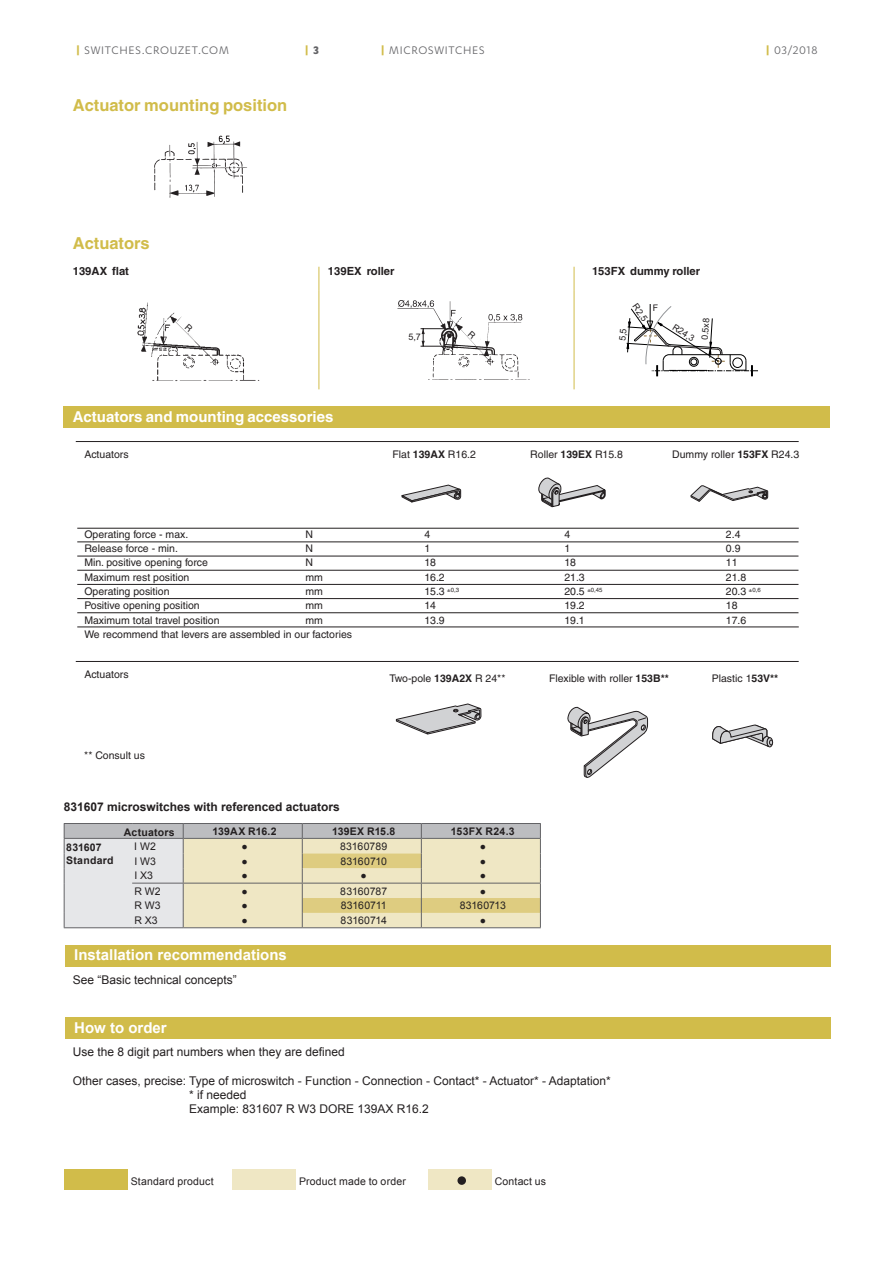
<style>
.page{position:relative;width:893px;height:1263px;background:#fff}
.page>*{position:absolute;margin:0;border:0;box-sizing:border-box;transform-origin:0 0}
.t1{font:700 16.5px "Helvetica";color:#d1bc4a}
.t2{font:700 15px "Arial";color:#fff}
.t3{font:700 15px "Helvetica";color:#fff}
.t4{font:12.75px "Karbon";letter-spacing:.06em;color:#636366}
.t5{font:700 12.75px "Karbon";color:#d1bc4a}
.t6{font:12px/14.4px "Arial";color:#231f20}
.t7{font:700 12px "Arial";color:#231f20}
.t8{font:700 11.25px "Helvetica";color:#231f20}
.t9{font:10.5px "Helvetica";color:#231f20}
.t10{font:10.5px "Arial";letter-spacing:.015em;color:#231f20}
.t11{font:700 10.5px/12.6px "Arial";letter-spacing:.02em;color:#231f20}
.t12{font:10.5px "Arial";letter-spacing:-.01em;color:#231f20}
.t13{font:700 10.5px "Arial";color:#231f20}
.t14{font:9px "Arial";color:#231f20}
.t15{font:6px "Helvetica";color:#231f20}
.s1{font-weight:700;color:#d1bc4a}
.s2{color:#636366}
.s3{font-weight:700}
.s4{font-size:10.5px}
</style>
<div class="page">
<img style="left:154px;top:135px;width:93px;height:63px">
<hr style="left:319px;top:290px;width:1px;height:99px;background:#d1bc4a">
<hr style="left:574px;top:290px;width:1px;height:99px;background:#d1bc4a">
<img style="left:137px;top:302px;width:123px;height:80px">
<img style="left:397px;top:300px;width:133px;height:80px">
<div style="left:399px;top:347px;width:34px;height:21px;background:#fff"></div>
<div style="left:438px;top:355px;width:20px;height:21px;background:#fff"></div>
<div style="left:456px;top:369px;width:6px;height:7px;background:#fff"></div>
<div style="left:434px;top:364px;width:6px;height:7px;background:#fff"></div>
<svg style="left:421px;top:328px;width:25px;height:19px"></svg>
<div style="left:64px;top:406px;width:766px;height:22px;background:#d1bc4a"></div>
<hr style="left:76px;top:441px;width:723px;height:1px;background:#231f20">
<hr style="left:77px;top:541px;width:721px;height:1px;background:#231f20">
<hr style="left:77px;top:556px;width:721px;height:1px;background:#231f20">
<hr style="left:77px;top:528px;width:722px;height:1px;background:#231f20">
<hr style="left:77px;top:570px;width:721px;height:1px;background:#231f20">
<hr style="left:77px;top:584px;width:721px;height:1px;background:#231f20">
<hr style="left:77px;top:598px;width:721px;height:1px;background:#231f20">
<hr style="left:77px;top:612px;width:721px;height:1px;background:#231f20">
<hr style="left:77px;top:626px;width:722px;height:1px;background:#231f20">
<hr style="left:76px;top:661px;width:723px;height:1px;background:#231f20">
<svg style="left:567px;top:706px;width:81px;height:72px"></svg>
<svg style="left:712px;top:724px;width:61px;height:24px"></svg>
<svg style="left:396px;top:703px;width:85px;height:31px"></svg>
<svg style="left:401px;top:484px;width:61px;height:19px"></svg>
<svg style="left:538px;top:478px;width:68px;height:29px"></svg>
<svg style="left:690px;top:485px;width:78px;height:17px"></svg>
<svg style="left:64px;top:823px;width:477px;height:105px;background:#ded8bf"></svg>
<svg style="left:65px;top:966px;width:764px;height:1px"></svg>
<div style="left:64px;top:1017px;width:765px;height:22px;background:#d1bc4a"></div>
<div style="left:65px;top:945px;width:765px;height:21px;background:#d1bc4a"></div>
<div style="left:64px;top:1170px;width:64px;height:20px;background:#d1bc4a"></div>
<div style="left:232px;top:1170px;width:64px;height:20px;background:#efe7c4"></div>
<div style="left:428px;top:1170px;width:63px;height:20px;background:#efe7c4"></div>
<div style="left:457px;top:1176px;width:9px;height:9px;background:#231f20;border-radius:50%"></div>
<svg style="left:177px;top:314px;width:24px;height:25px"></svg>
<svg style="left:456px;top:318px;width:25px;height:26px"></svg>
<svg style="left:626px;top:304px;width:132px;height:72px"></svg>
<p class="t4" style="left:76px;top:43px;width:154px"><span class="s1">|</span> SWITCHES.CROUZET.COM</p>
<p class="t5" style="left:305px;top:43px;width:16px">| <span class="s2">3</span></p>
<p class="t4" style="left:381px;top:43px;width:105px"><span class="s1">|</span> MICROSWITCHES</p>
<h1 class="t1" style="left:73px;top:95px;width:216px">Actuator mounting position</h1>
<h1 class="t1" style="left:73px;top:233px;width:78px">Actuators</h1>
<p class="t8" style="left:73px;top:264px;width:58px">139AX flat</p>
<p class="t8" style="left:328px;top:264px;width:68px">139EX roller</p>
<p class="t8" style="left:592px;top:264px;width:110px">153FX dummy roller</p>
<h2 class="t3" style="left:73px;top:407px;width:262px">Actuators and mounting accessories</h2>
<p class="t14" style="left:408px;top:330px;width:14px">5,7</p>
<p class="t14" style="left:639px;top:301px;width:21px;rotate:55deg">R2,5</p>
<p class="t14" style="left:677px;top:321px;width:26px;rotate:33deg">R24,3</p>
<p class="t14" style="left:699px;top:339px;width:24px;rotate:-86deg">0.5x8</p>
<p class="t4" style="left:766px;top:43px;width:53px"><span class="s1">|</span> 03/2018</p>
<p class="t9" style="left:84px;top:449px;width:46px">Actuators</p>
<p class="t9" style="left:392px;top:448px;width:85px">Flat <span class="s3">139AX</span> R16.2</p>
<p class="t9" style="left:530px;top:448px;width:94px">Roller <span class="s3">139EX</span> R15.8</p>
<p class="t9" style="left:672px;top:448px;width:129px">Dummy roller <span class="s3">153FX</span> R24.3</p>
<p class="t9" style="left:84px;top:528px;width:106px">Operating force - max.</p>
<p class="t9" style="left:305px;top:528px;width:9px">N</p>
<p class="t9" style="left:424px;top:528px;width:7px">4</p>
<p class="t9" style="left:564px;top:528px;width:7px">4</p>
<p class="t9" style="left:726px;top:528px;width:16px">2.4</p>
<p class="t9" style="left:84px;top:542px;width:95px">Release force - min.</p>
<p class="t9" style="left:305px;top:542px;width:9px">N</p>
<p class="t9" style="left:424px;top:542px;width:7px">1</p>
<p class="t9" style="left:564px;top:542px;width:7px">1</p>
<p class="t9" style="left:726px;top:542px;width:16px">0.9</p>
<p class="t9" style="left:84px;top:557px;width:125px">Min. positive opening force</p>
<p class="t9" style="left:305px;top:557px;width:9px">N</p>
<p class="t9" style="left:424px;top:557px;width:13px">18</p>
<p class="t9" style="left:564px;top:557px;width:13px">18</p>
<p class="t9" style="left:726px;top:557px;width:13px">11</p>
<p class="t9" style="left:84px;top:571px;width:107px">Maximum rest position</p>
<p class="t9" style="left:305px;top:571px;width:19px">mm</p>
<p class="t9" style="left:424px;top:571px;width:22px">16.2</p>
<p class="t9" style="left:564px;top:571px;width:22px">21.3</p>
<p class="t9" style="left:726px;top:571px;width:22px">21.8</p>
<p class="t9" style="left:84px;top:585px;width:87px">Operating position</p>
<p class="t9" style="left:305px;top:585px;width:19px">mm</p>
<p class="t9" style="left:424px;top:585px;width:36px">15.3 <sup>±0,3</sup></p>
<p class="t15" style="left:564px;top:586px;width:40px"><span class="s4">20.5</span> ±0,45</p>
<p class="t9" style="left:726px;top:585px;width:36px">20.3 <sup>±0,6</sup></p>
<p class="t9" style="left:84px;top:599px;width:117px">Positive opening position</p>
<p class="t9" style="left:305px;top:599px;width:19px">mm</p>
<p class="t9" style="left:424px;top:599px;width:13px">14</p>
<p class="t9" style="left:564px;top:599px;width:22px">19.2</p>
<p class="t9" style="left:726px;top:599px;width:13px">18</p>
<p class="t9" style="left:84px;top:614px;width:137px">Maximum total travel position</p>
<p class="t9" style="left:305px;top:614px;width:19px">mm</p>
<p class="t9" style="left:424px;top:614px;width:22px">13.9</p>
<p class="t9" style="left:564px;top:614px;width:22px">19.1</p>
<p class="t9" style="left:726px;top:614px;width:22px">17.6</p>
<p class="t9" style="left:84px;top:628px;width:269px">We recommend that levers are assembled in our factories</p>
<p class="t9" style="left:84px;top:668px;width:46px">Actuators</p>
<p class="t9" style="left:390px;top:672px;width:117px">Two-pole <span class="s3">139A2X</span> R 24**</p>
<p class="t9" style="left:549px;top:672px;width:121px">Flexible with roller <span class="s3">153B**</span></p>
<p class="t9" style="left:712px;top:672px;width:68px">Plastic 1<span class="s3">53V**</span></p>
<p class="t9" style="left:84px;top:749px;width:62px">** Consult us</p>
<p class="t7" style="left:64px;top:799px;width:278px">831607 microswitches with referenced actuators</p>
<p class="t11" style="left:124px;top:826px;width:52px">Actuators</p>
<p class="t13" style="left:213px;top:824px;width:66px">139AX R16.2</p>
<p class="t11" style="left:332px;top:825px;width:65px">139EX R15.8</p>
<p class="t11" style="left:451px;top:825px;width:65px">153FX R24.3</p>
<p class="t11" style="left:66px;top:841px;width:49px">831607<br>Standard</p>
<p class="t10" style="left:134px;top:839px;width:23px">I W2</p>
<p class="t10" style="left:242px;top:839px;width:8px">●</p>
<p class="t10" style="left:340px;top:839px;width:49px">83160789</p>
<p class="t10" style="left:480px;top:839px;width:8px">●</p>
<p class="t10" style="left:134px;top:854px;width:23px">I W3</p>
<p class="t10" style="left:242px;top:854px;width:8px">●</p>
<p class="t12" style="left:340px;top:854px;width:48px">83160710</p>
<p class="t10" style="left:480px;top:854px;width:8px">●</p>
<p class="t10" style="left:134px;top:869px;width:20px">I X3</p>
<p class="t10" style="left:242px;top:869px;width:8px">●</p>
<p class="t10" style="left:361px;top:869px;width:8px">●</p>
<p class="t10" style="left:480px;top:869px;width:8px">●</p>
<p class="t10" style="left:134px;top:884px;width:28px">R W2</p>
<p class="t10" style="left:242px;top:884px;width:8px">●</p>
<p class="t10" style="left:340px;top:884px;width:49px">83160787</p>
<p class="t10" style="left:480px;top:884px;width:8px">●</p>
<p class="t10" style="left:134px;top:899px;width:28px">R W3</p>
<p class="t10" style="left:242px;top:899px;width:8px">●</p>
<p class="t12" style="left:341px;top:899px;width:47px">83160711</p>
<p class="t12" style="left:460px;top:899px;width:48px">83160713</p>
<p class="t10" style="left:134px;top:913px;width:25px">R X3</p>
<p class="t10" style="left:242px;top:913px;width:8px">●</p>
<p class="t12" style="left:341px;top:913px;width:48px">83160714</p>
<p class="t10" style="left:480px;top:913px;width:8px">●</p>
<h2 class="t2" style="left:74px;top:945px;width:214px">Installation recommendations</h2>
<p class="t6" style="left:73px;top:972px;width:166px">See “Basic technical concepts”</p>
<h2 class="t2" style="left:74px;top:1017px;width:94px">How to order</h2>
<p class="t6" style="left:73px;top:1044px;width:274px">Use the 8 digit part numbers when they are defined</p>
<p class="t6" style="left:189px;top:1073px;width:423px;text-indent:-116px">Other cases, precise: Type of microswitch - Function - Connection - Contact* - Actuator* - Adaptation* * if needed<br>Example: 831607 R W3 DORE 139AX R16.2</p>
<p class="t10" style="left:131px;top:1174px;width:84px">Standard product</p>
<p class="t10" style="left:299px;top:1174px;width:108px">Product made to order</p>
<p class="t10" style="left:495px;top:1174px;width:53px">Contact us</p>
</div>
